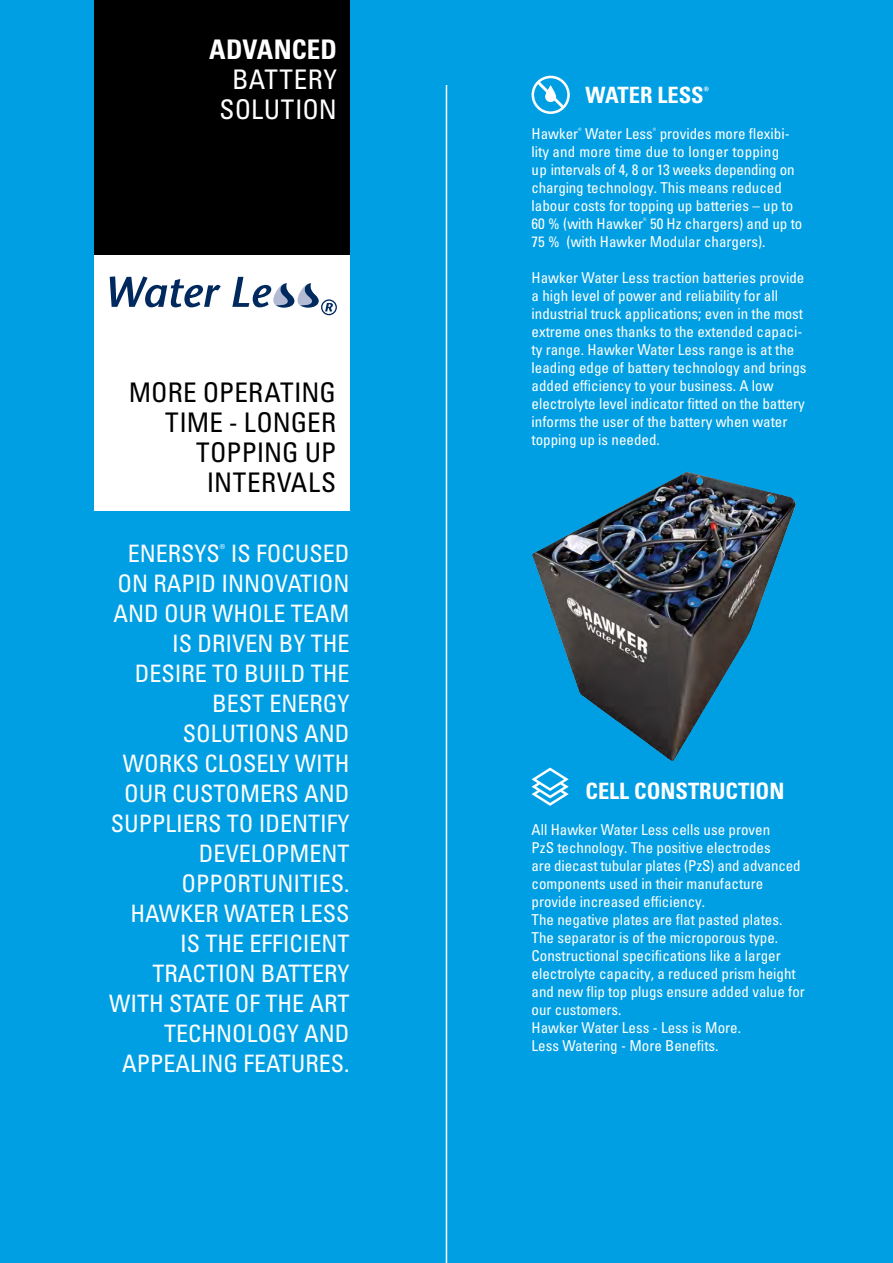
<style>
.page{position:relative;width:893px;height:1263px;background:#009fe3}
.page>*{position:absolute;margin:0;border:0;box-sizing:border-box;transform-origin:0 0}
.t1{font:condensed 27px/30px "Univers LTCYR 57";letter-spacing:.005em;color:#000;text-align:right}
.t2{font:condensed 27px/30px "Univers LTCYR 57";letter-spacing:.015em;color:#fff;text-align:center}
.t3{font:27px "Univers LTCYR 67 Bold Cond";color:#fff}
.t4{font:condensed 24px/30px "Univers LTCYR 57";color:#fff;text-align:right}
.t5{font:22.5px "Univers LTCYR 67 Bold Cond";color:#fff}
.t6{font:condensed 15px/18px "Univers LTCYR 57";color:#fff}
</style>
<div class="page">
<hr style="left:446px;top:85px;width:1px;height:1178px;background:#fff">
<div style="left:94px;top:0;width:256px;height:255px;background:#000"></div>
<div style="left:94px;top:255px;width:256px;height:255px;background:#fff"></div>
<svg style="left:110px;top:276px;width:111px;height:31px"></svg>
<svg style="left:232px;top:277px;width:105px;height:38px"></svg>
<svg style="left:531px;top:76px;width:39px;height:38px"></svg>
<svg style="left:545px;top:85px;width:11px;height:17px"></svg>
<svg style="left:531px;top:767px;width:38px;height:39px"></svg>
<img style="left:532px;top:472px;width:264px;height:289px">
<h1 class="t3" style="left:209px;top:33px;width:129px">ADVANCED</h1>
<h1 class="t2" style="left:219px;top:64px;width:119px">BATTERY<br>SOLUTION</h1>
<h1 class="t1" style="left:129px;top:377px;width:209px">MORE OPERATING<br>TIME - LONGER<br>TOPPING UP<br>INTERVALS</h1>
<p class="t4" style="left:109px;top:537px;width:242px">ENERSYS<sup>®</sup> IS FOCUSED<br>ON RAPID INNOVATION<br>AND OUR WHOLE TEAM<br>IS DRIVEN BY THE<br>DESIRE TO BUILD THE<br>BEST ENERGY<br>SOLUTIONS AND<br>WORKS CLOSELY WITH<br>OUR CUSTOMERS AND<br>SUPPLIERS TO IDENTIFY<br>DEVELOPMENT<br>OPPORTUNITIES.<br>HAWKER WATER LESS<br>IS THE EFFICIENT<br>TRACTION BATTERY<br>WITH STATE OF THE ART<br>TECHNOLOGY AND<br>APPEALING FEATURES.</p>
<h3 class="t5" style="left:585px;top:81px;width:125px">WATER LESS<sup>®</sup></h3>
<p class="t6" style="left:531px;top:124px;width:272px">Hawker<sup>®</sup> Water Less<sup>®</sup> provides more flexibi&shy;lity and more time due to longer topping<br>up intervals of 4, 8 or 13 weeks depending on charging technology. This means reduced labour costs for topping up batteries – up to 60 % (with Hawker<sup>®</sup> 50 Hz chargers) and up to 75 % (with Hawker Modular chargers).</p>
<p class="t6" style="left:531px;top:268px;width:276px">Hawker Water Less traction batteries provide a high level of power and reliability for all industrial truck applications; even in the most extreme ones thanks to the extended capaci&shy;ty range. Hawker Water Less range is at the leading edge of battery technology and brings added efficiency to your business. A low electrolyte level indicator fitted on the battery informs the user of the battery when water topping up is needed.</p>
<h3 class="t5" style="left:585px;top:777px;width:200px">CELL CONSTRUCTION</h3>
<p class="t6" style="left:531px;top:820px;width:275px">All Hawker Water Less cells use proven<br>PzS technology. The positive electrodes<br>are diecast tubular plates (PzS) and advanced components used in their manufacture provide increased efficiency.<br>The negative plates are flat pasted plates.<br>The separator is of the microporous type.<br>Constructional specifications like a larger electrolyte capacity, a reduced prism height and new flip top plugs ensure added value for our customers.<br>Hawker Water Less - Less is More.<br>Less Watering - More Benefits.</p>
</div>
